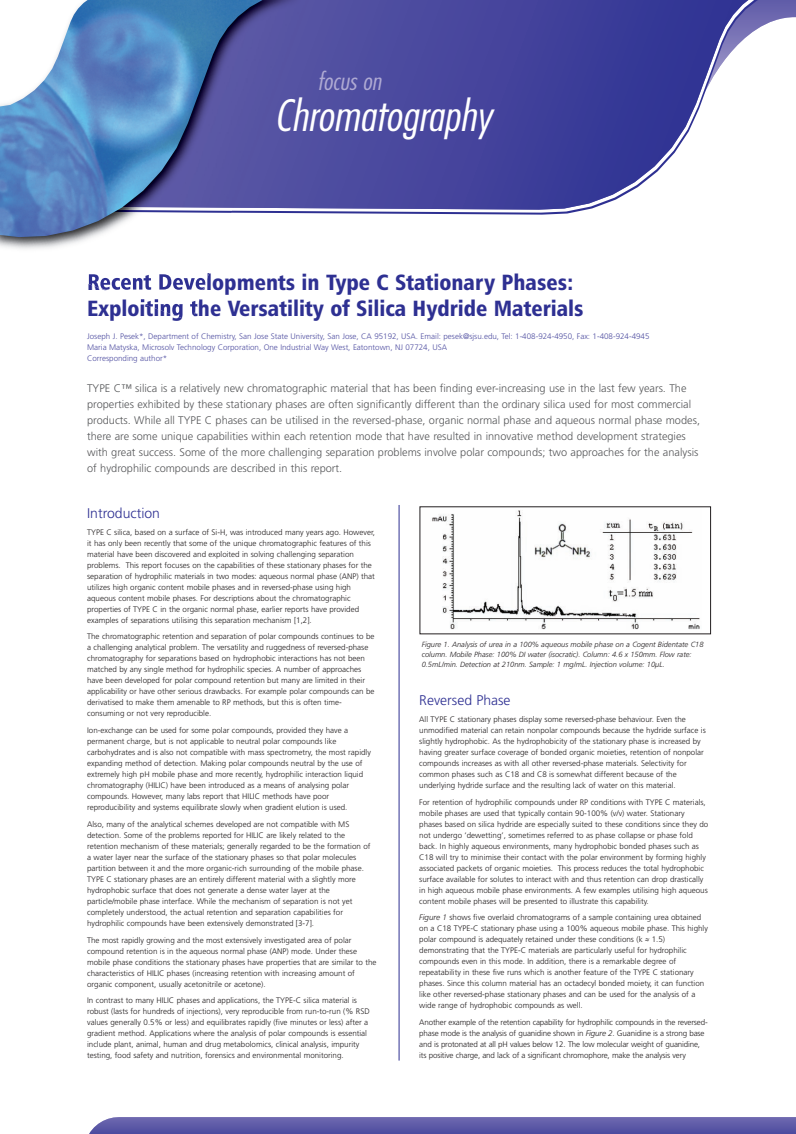
<style>
.page{position:relative;width:796px;height:1134px;background:#fff}
.page>*{position:absolute;margin:0;border:0;box-sizing:border-box;transform-origin:0 0}
.t1{font:italic 300 condensed 42px "Futura";color:#fff;scale:1.1 1}
.t2{font:italic 300 condensed 24px "Futura";color:#afaad3;scale:1.1 1}
.t3{font:22px/26px "Humanist 777 BT Black Condensed B";color:#2e3092}
.t4{font:300 14px "Frutiger";color:#2e3092}
.t5{font:300 11px/16px "Frutiger";color:#57585a}
.t6{font:300 8px/11px "Frutiger";color:#231f20}
.t7{font:300 8px/11px "Frutiger";color:#504fa1}
.t8{font:italic 300 7.5px/10px "Frutiger";color:#231f20}
.s1{font-style:italic}
.s2{font-family:"Cambria";font-weight:400;font-style:italic}
</style>
<div class="page">
<svg style="left:89px;top:1117px;width:707px;height:16px;background:#615ea9"></svg>
<svg style="left:293px;top:0;width:503px;height:213px"></svg>
<svg style="left:293px;top:0;width:492px;height:210px"></svg>
<hr style="left:399px;top:505px;width:1px;height:555px;background:#2e3092">
<img style="left:0;top:237px;width:92px;height:47px">
<div style="left:293px;top:0;width:19px;height:208px;background:#5351a2"></div>
<img style="left:89px;top:273px;width:120px;height:17px">
<img style="left:140px;top:299px;width:60px;height:19px">
<img style="left:0;top:0;width:293px;height:237px">
<img style="left:432px;top:510px;width:268px;height:120px">
<h2 class="t2" style="left:318px;top:70px;width:63px">focus on</h2>
<h1 class="t1" style="left:274px;top:98px;width:199px">Chromatography</h1>
<h3 class="t3" style="left:87px;top:271px;width:498px">Recent Developments in Type C Stationary Phases:<br>Exploiting the Versatility of Silica Hydride Materials</h3>
<p class="t7" style="left:87px;top:331px;width:564px">Joseph J. Pesek*, Department of Chemistry, San Jose State University, San Jose, CA 95192, USA. Email: pesek@sjsu.edu, Tel: 1-408-924-4950, Fax: 1-408-924-4945<br>Maria Matyska, Microsolv Technology Corporation, One Industrial Way West, Eatontown, NJ 07724, USA<br>Corresponding author*</p>
<p class="t5" style="left:87px;top:381px;width:614px">TYPE C™ silica is a relatively new chromatographic material that has been finding ever-increasing use in the last few years. The properties exhibited by these stationary phases are often significantly different than the ordinary silica used for most commercial products. While all TYPE C phases can be utilised in the reversed-phase, organic normal phase and aqueous normal phase modes, there are some unique capabilities within each retention mode that have resulted in innovative method development strategies with great success. Some of the more challenging separation problems involve polar compounds; two approaches for the analysis of hydrophilic compounds are described in this report.</p>
<h3 class="t4" style="left:87px;top:507px;width:74px">Introduction</h3>
<p class="t6" style="left:87px;top:527px;width:289px">TYPE C silica, based on a surface of Si-H, was introduced many years ago. However, it has only been recently that some of the unique chromatographic features of this material have been discovered and exploited in solving challenging separation problems. This report focuses on the capabilities of these stationary phases for the separation of hydrophilic materials in two modes: aqueous normal phase (ANP) that utilizes high organic content mobile phases and in reversed-phase using high aqueous content mobile phases. For descriptions about the chromatographic properties of TYPE C in the organic normal phase, earlier reports have provided examples of separations utilising this separation mechanism [1,2].</p>
<p class="t6" style="left:87px;top:631px;width:289px">The chromatographic retention and separation of polar compounds continues to be a challenging analytical problem. The versatility and ruggedness of reversed-phase chromatography for separations based on hydrophobic interactions has not been matched by any single method for hydrophilic species. A number of approaches have been developed for polar compound retention but many are limited in their applicability or have other serious drawbacks. For example polar compounds can be derivatised to make them amenable to RP methods, but this is often time&shy;consuming or not very reproducible.</p>
<p class="t6" style="left:87px;top:725px;width:285px">Ion-exchange can be used for some polar compounds, provided they have a permanent charge, but is not applicable to neutral polar compounds like carbohydrates and is also not compatible with mass spectrometry, the most rapidly expanding method of detection. Making polar compounds neutral by the use of extremely high pH mobile phase and more recently, hydrophilic interaction liquid chromatography (HILIC) have been introduced as a means of analysing polar compounds. However, many labs report that HILIC methods have poor reproducibility and systems equilibrate slowly when gradient elution is used.</p>
<p class="t6" style="left:87px;top:819px;width:285px">Also, many of the analytical schemes developed are not compatible with MS detection. Some of the problems reported for HILIC are likely related to the retention mechanism of these materials; generally regarded to be the formation of a water layer near the surface of the stationary phases so that polar molecules partition between it and the more organic-rich surrounding of the mobile phase.<br>TYPE C stationary phases are an entirely different material with a slightly more hydrophobic surface that does not generate a dense water layer at the particle/mobile phase interface. While the mechanism of separation is not yet completely understood, the actual retention and separation capabilities for hydrophilic compounds have been extensively demonstrated [3-7].</p>
<p class="t6" style="left:87px;top:934px;width:291px">The most rapidly growing and the most extensively investigated area of polar compound retention is in the aqueous normal phase (ANP) mode. Under these mobile phase conditions the stationary phases have properties that are similar to the characteristics of HILIC phases (increasing retention with increasing amount of organic component, usually acetonitrile or acetone).</p>
<p class="t6" style="left:87px;top:995px;width:284px">In contrast to many HILIC phases and applications, the TYPE-C silica material is robust (lasts for hundreds of injections), very reproducible from run-to-run (% RSD values generally 0.5% or less) and equilibrates rapidly (five minutes or less) after a gradient method. Applications where the analysis of polar compounds is essential include plant, animal, human and drug metabolomics, clinical analysis, impurity testing, food safety and nutrition, forensics and environmental monitoring.</p>
<p class="t8" style="left:422px;top:640px;width:283px">Figure 1. Analysis of urea in a 100% aqueous mobile phase on a Cogent Bidentate C18 column. Mobile Phase: 100% DI water (isocratic). Column: 4.6 x 150mm. Flow rate:<br>0.5mL/min. Detection at 210nm. Sample: 1 mg/mL. Injection volume: 10µL.</p>
<h3 class="t4" style="left:419px;top:694px;width:93px">Reversed Phase</h3>
<p class="t6" style="left:419px;top:714px;width:288px">All TYPE C stationary phases display some reversed-phase behaviour. Even the unmodified material can retain nonpolar compounds because the hydride surface is slightly hydrophobic. As the hydrophobicity of the stationary phase is increased by having greater surface coverage of bonded organic moieties, retention of nonpolar compounds increases as with all other reversed-phase materials. Selectivity for common phases such as C18 and C8 is somewhat different because of the underlying hydride surface and the resulting lack of water on this material.</p>
<p class="t6" style="left:419px;top:796px;width:290px">For retention of hydrophilic compounds under RP conditions with TYPE C materials, mobile phases are used that typically contain 90-100% (v/v) water. Stationary phases based on silica hydride are especially suited to these conditions since they do not undergo ‘dewetting’, sometimes referred to as phase collapse or phase fold back. In highly aqueous environments, many hydrophobic bonded phases such as C18 will try to minimise their contact with the polar environment by forming highly associated packets of organic moieties. This process reduces the total hydrophobic surface available for solutes to interact with and thus retention can drop drastically in high aqueous mobile phase environments. A few examples utilising high aqueous content mobile phases will be presented to illustrate this capability.</p>
<p class="t6" style="left:419px;top:912px;width:290px"><span class="s1">Figure 1</span> shows five overlaid chromatograms of a sample containing urea obtained on a C18 TYPE-C stationary phase using a 100% aqueous mobile phase. This highly polar compound is adequately retained under these conditions (k <span class="s2">≈</span> 1.5) demonstrating that the TYPE-C materials are particularly useful for hydrophilic compounds even in this mode. In addition, there is a remarkable degree of repeatability in these five runs which is another feature of the TYPE C stationary phases. Since this column material has an octadecyl bonded moiety, it can function like other reversed-phase stationary phases and can be used for the analysis of a wide range of hydrophobic compounds as well.</p>
<p class="t6" style="left:419px;top:1017px;width:290px">Another example of the retention capability for hydrophilic compounds in the reversed&shy;phase mode is the analysis of guanidine shown in <span class="s1">Figure 2</span>. Guanidine is a strong base and is protonated at all pH values below 12. The low molecular weight of guanidine, its positive charge, and lack of a significant chromophore, make the analysis very</p>
</div>
